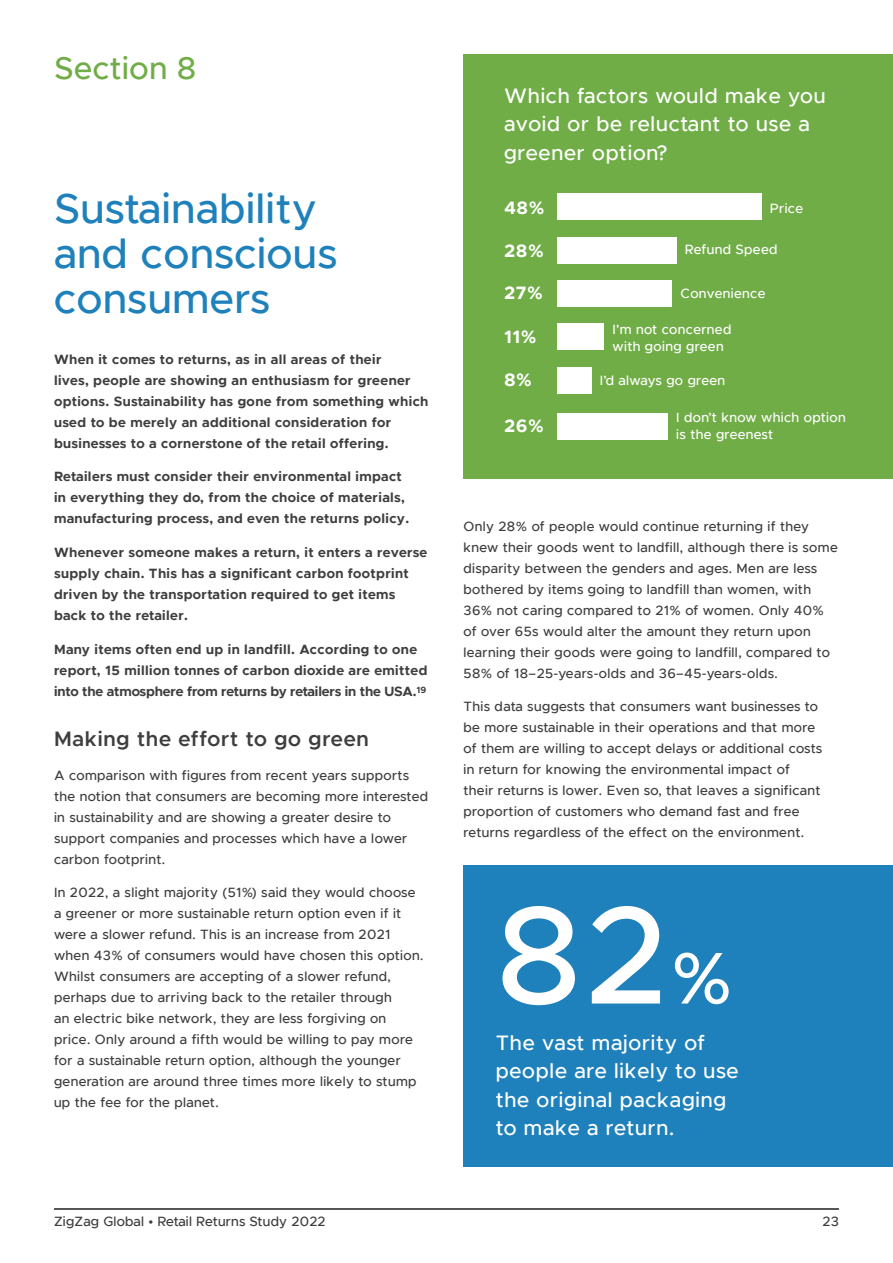
<style>
.page{position:relative;width:893px;height:1263px;background:#fff}
.page>*{position:absolute;margin:0;border:0;box-sizing:border-box;transform-origin:0 0}
.t1{font:500 139.5px "Metropolis";color:#fff}
.Small_Sub_Head{font:500 42px/45px "Metropolis";letter-spacing:.02em;color:#1f81bb}
.Main_Heading{font:500 31.5px "Metropolis";letter-spacing:.02em;color:#70ad47}
.Sub_Heading{font:500 21px/28.5px "Metropolis";letter-spacing:.04em;color:#fff}
.Sub_Heading-2{font:600 21px "Metropolis";letter-spacing:.04em;color:#3e3e3f}
.Body_Copy{font:700 18px "Metropolis";letter-spacing:.03em;color:#fff}
.Body_Copy-2{font:500 13.5px/21px "Metropolis";letter-spacing:.03em;color:#3e3e3f}
.Body_Copy-3{font:700 13.5px/21px "Metropolis";letter-spacing:.03em;color:#3e3e3f}
.Body_Copy-4{font:500 13.5px/16.5px "Metropolis";letter-spacing:.03em;color:#fff}
.s1{font-size:73.5px}
</style>
<div class="page">
<hr style="left:54px;top:1208px;width:785px;height:2px;background:#231f20">
<div style="left:463px;top:54px;width:430px;height:424px;background:#70ad47"></div>
<div style="left:463px;top:865px;width:430px;height:302px;background:#1f81bb"></div>
<div style="left:557px;top:367px;width:34px;height:26px;background:#fff"></div>
<div style="left:557px;top:413px;width:111px;height:26px;background:#fff"></div>
<div style="left:557px;top:193px;width:204px;height:27px;background:#fff"></div>
<div style="left:557px;top:237px;width:119px;height:26px;background:#fff"></div>
<div style="left:557px;top:280px;width:115px;height:27px;background:#fff"></div>
<div style="left:557px;top:324px;width:47px;height:26px;background:#fff"></div>
<p class="Main_Heading" style="left:54px;top:49px;width:144px">Section 8</p>
<p class="Small_Sub_Head" style="left:54px;top:186px;width:285px">Sustainability and conscious consumers</p>
<p class="Body_Copy-3" style="left:54px;top:349px;width:376px">When it comes to returns, as in all areas of their<br>lives, people are showing an enthusiasm for greener options. Sustainability has gone from something which used to be merely an additional consideration for businesses to a cornerstone of the retail offering.</p>
<p class="Body_Copy-3" style="left:54px;top:466px;width:357px">Retailers must consider their environmental impact in everything they do, from the choice of materials, manufacturing process, and even the returns policy.</p>
<p class="Body_Copy-3" style="left:54px;top:542px;width:375px">Whenever someone makes a return, it enters a reverse supply chain. This has a significant carbon footprint driven by the transportation required to get items back to the retailer.</p>
<p class="Body_Copy-3" style="left:54px;top:639px;width:375px">Many items often end up in landfill. According to one report, 15 million tonnes of carbon dioxide are emitted into the atmosphere from returns by retailers in the USA.<sup>19</sup></p>
<p class="Sub_Heading-2" style="left:54px;top:725px;width:316px">Making the effort to go green</p>
<p class="Body_Copy-2" style="left:54px;top:764px;width:376px">A comparison with figures from recent years supports the notion that consumers are becoming more interested in sustainability and are showing a greater desire to support companies and processes which have a lower carbon footprint.</p>
<p class="Body_Copy-2" style="left:54px;top:882px;width:371px">In 2022, a slight majority (51%) said they would choose a greener or more sustainable return option even if it were a slower refund. This is an increase from 2021 when 43% of consumers would have chosen this option.<br>Whilst consumers are accepting of a slower refund, perhaps due to arriving back to the retailer through<br>an electric bike network, they are less forgiving on price. Only around a fifth would be willing to pay more for a sustainable return option, although the younger generation are around three times more likely to stump up the fee for the planet.</p>
<p class="Sub_Heading" style="left:504px;top:81px;width:323px">Which factors would make you avoid or be reluctant to use a greener option?</p>
<p class="Body_Copy-4" style="left:770px;top:200px;width:35px">Price</p>
<p class="Body_Copy-4" style="left:685px;top:241px;width:94px">Refund Speed</p>
<p class="Body_Copy-4" style="left:680px;top:285px;width:86px">Convenience</p>
<p class="Body_Copy-4" style="left:612px;top:321px;width:120px">I’m not concerned with going green</p>
<p class="Body_Copy-4" style="left:600px;top:372px;width:127px">I’d always go green</p>
<p class="Body_Copy-4" style="left:676px;top:409px;width:171px">I don’t know which option is the greenest</p>
<p class="Body_Copy" style="left:504px;top:197px;width:42px">48%</p>
<p class="Body_Copy" style="left:504px;top:240px;width:41px">28%</p>
<p class="Body_Copy" style="left:504px;top:282px;width:40px">27%</p>
<p class="Body_Copy" style="left:504px;top:325px;width:34px">11%</p>
<p class="Body_Copy" style="left:504px;top:369px;width:29px">8%</p>
<p class="Body_Copy" style="left:504px;top:415px;width:41px">26%</p>
<p class="Body_Copy-2" style="left:463px;top:515px;width:376px">Only 28% of people would continue returning if they knew their goods went to landfill, although there is some disparity between the genders and ages. Men are less bothered by items going to landfill than women, with 36% not caring compared to 21% of women. Only 40% of over 65s would alter the amount they return upon learning their goods were going to landfill, compared to 58% of 18–25-years-olds and 36–45-years-olds.</p>
<p class="Body_Copy-2" style="left:463px;top:696px;width:360px">This data suggests that consumers want businesses to be more sustainable in their operations and that more of them are willing to accept delays or additional costs in return for knowing the environmental impact of their returns is lower. Even so, that leaves a significant proportion of customers who demand fast and free returns regardless of the effect on the environment.</p>
<p class="t1" style="left:495px;top:868px;width:239px">82<span class="s1">%</span></p>
<p class="Sub_Heading" style="left:496px;top:1028px;width:244px">The vast majority of people are likely to use the original packaging to make a return.</p>
<p class="Body_Copy-2" style="left:54px;top:1211px;width:273px">ZigZag Global • Retail Returns Study 2022</p>
<p class="Body_Copy-2" style="left:822px;top:1211px;width:18px">23</p>
</div>
